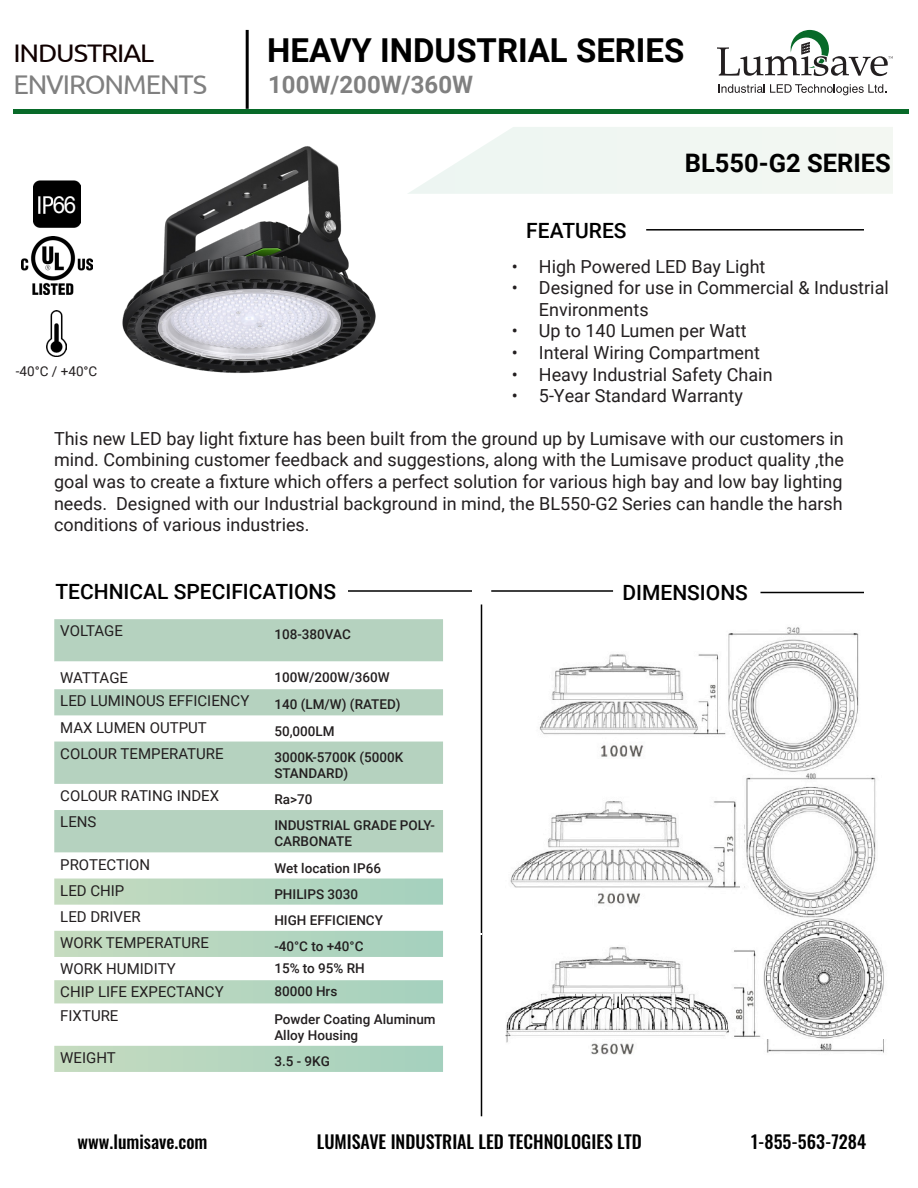
<style>
.page{position:relative;width:918px;height:1188px;background:#fff}
.page>*{position:absolute;margin:0;border:0;box-sizing:border-box;transform-origin:0 0}
.t1{font:700 33px "Roboto";color:#000}
.t2{font:27px "Ubuntu";letter-spacing:-.04em;color:#808080}
.t3{font:700 25.5px "Roboto";color:#000}
.t4{font:25.35px "Ubuntu";letter-spacing:-.04em;color:#100000;scale:1.06 1}
.t5{font:700 24px "Roboto";color:#808080}
.t6{font:23.4px "Arial";color:#fff;scale:.96 1}
.t7{font:500 21px "Roboto";color:#000}
.t8{font:18px/21.6px "Roboto";color:#231f20;text-align:justify}
.t9{font:18px "Oswald";color:#000}
.t10{font:15px "Roboto";color:#231f20}
.t11{font:500 13.5px/16.2px "Roboto";color:#231f20}
.t12{font:13.5px "Roboto";color:#231f20}
</style>
<div class="page">
<hr style="left:13px;top:109px;width:896px;height:4px;background:#086a29">
<svg style="left:717px;top:30px;width:176px;height:46px"></svg>
<svg style="left:718px;top:84px;width:168px;height:11px"></svg>
<hr style="left:246px;top:30px;width:3px;height:79px;background:#000">
<hr style="left:481px;top:604px;width:1px;height:512px;background:#000">
<hr style="left:348px;top:590px;width:124px;height:2px;background:#000">
<hr style="left:646px;top:229px;width:218px;height:2px;background:#000">
<hr style="left:760px;top:592px;width:104px;height:1px;background:#000">
<hr style="left:491px;top:590px;width:122px;height:2px;background:#000">
<svg style="left:408px;top:127px;width:485px;height:67px"></svg>
<div style="left:54px;top:619px;width:389px;height:43px;background:#b5d2bf"></div>
<svg style="left:54px;top:715px;width:389px;height:164px"></svg>
<div style="left:54px;top:689px;width:389px;height:26px;background:#b5d2bf"></div>
<div style="left:54px;top:742px;width:389px;height:42px;background:#b5d2bf"></div>
<div style="left:54px;top:810px;width:389px;height:42px;background:#b5d2bf"></div>
<svg style="left:54px;top:879px;width:389px;height:26px"></svg>
<svg style="left:54px;top:931px;width:389px;height:141px"></svg>
<img style="left:46px;top:310px;width:21px;height:46px">
<img style="left:33px;top:180px;width:48px;height:48px">
<img style="left:22px;top:237px;width:70px;height:57px">
<div style="left:53px;top:196px;width:24px;height:20px;background:#000"></div>
<img style="left:505px;top:627px;width:379px;height:428px">
<img style="left:122px;top:146px;width:254px;height:227px">
<h3 class="t4" style="left:13px;top:38px;width:134px">INDUSTRIAL</h3>
<h2 class="t2" style="left:13px;top:68px;width:195px">ENVIRONMENTS</h2>
<p class="t6" style="left:53px;top:190px;width:26px">66</p>
<p class="t12" style="left:16px;top:361px;width:83px">-40°C / +40°C</p>
<p class="t1" style="left:267px;top:27px;width:419px">HEAVY INDUSTRIAL SERIES</p>
<p class="t5" style="left:268px;top:68px;width:206px">100W/200W/360W</p>
<p class="t7" style="left:526px;top:216px;width:102px">FEATURES</p>
<p class="t3" style="left:685px;top:145px;width:208px">BL550-G2 SERIES</p>
<p class="t8" style="left:512px;top:255px;width:255px">• High Powered LED Bay Light</p>
<p class="t8" style="left:539px;top:276px;width:351px;text-indent:-27px">• Designed for use in Commercial &amp; Industrial<br>Environments</p>
<p class="t8" style="left:512px;top:320px;width:236px">• Up to 140 Lumen per Watt</p>
<p class="t8" style="left:512px;top:341px;width:250px">• Interal Wiring Compartment</p>
<p class="t8" style="left:512px;top:363px;width:262px">• Heavy Industrial Safety Chain</p>
<p class="t8" style="left:512px;top:384px;width:233px">• 5-Year Standard Warranty</p>
<p class="t8" style="left:54px;top:427px;width:791px">This new LED bay light fixture has been built from the ground up by Lumisave with our customers in mind. Combining customer feedback and suggestions, along with the Lumisave product quality ,the goal was to create a fixture which offers a perfect solution for various high bay and low bay lighting needs. Designed with our Industrial background in mind, the BL550-G2 Series can handle the harsh conditions of various industries.</p>
<p class="t7" style="left:56px;top:577px;width:282px">TECHNICAL SPECIFICATIONS</p>
<p class="t7" style="left:622px;top:578px;width:127px">DIMENSIONS</p>
<p class="t10" style="left:60px;top:621px;width:64px">VOLTAGE</p>
<p class="t11" style="left:274px;top:626px;width:78px">108-380VAC</p>
<p class="t10" style="left:60px;top:667px;width:69px">WATTAGE</p>
<p class="t11" style="left:274px;top:668px;width:117px">100W/200W/360W</p>
<p class="t10" style="left:60px;top:691px;width:191px">LED LUMINOUS EFFICIENCY</p>
<p class="t11" style="left:274px;top:696px;width:128px">140 (LM/W) (RATED)</p>
<p class="t10" style="left:60px;top:717px;width:148px">MAX LUMEN OUTPUT</p>
<p class="t11" style="left:274px;top:722px;width:62px">50,000LM</p>
<p class="t10" style="left:60px;top:743px;width:165px">COLOUR TEMPERATURE</p>
<p class="t11" style="left:274px;top:748px;width:130px">3000K-5700K (5000K<br>STANDARD)</p>
<p class="t10" style="left:60px;top:785px;width:160px">COLOUR RATING INDEX</p>
<p class="t11" style="left:274px;top:791px;width:40px">Ra&gt;70</p>
<p class="t10" style="left:60px;top:811px;width:38px">LENS</p>
<p class="t11" style="left:274px;top:817px;width:162px">INDUSTRIAL GRADE POLY-<br>CARBONATE</p>
<p class="t10" style="left:60px;top:854px;width:91px">PROTECTION</p>
<p class="t11" style="left:274px;top:859px;width:108px">Wet location IP66</p>
<p class="t10" style="left:60px;top:880px;width:66px">LED CHIP</p>
<p class="t11" style="left:274px;top:885px;width:85px">PHILIPS 3030</p>
<p class="t10" style="left:60px;top:906px;width:82px">LED DRIVER</p>
<p class="t11" style="left:274px;top:911px;width:110px">HIGH EFFICIENCY</p>
<p class="t10" style="left:60px;top:932px;width:150px">WORK TEMPERATURE</p>
<p class="t11" style="left:274px;top:938px;width:91px">-40°C to +40°C</p>
<p class="t10" style="left:60px;top:958px;width:117px">WORK HUMIDITY</p>
<p class="t11" style="left:274px;top:960px;width:92px">15% to 95% RH</p>
<p class="t10" style="left:60px;top:982px;width:165px">CHIP LIFE EXPECTANCY</p>
<p class="t11" style="left:274px;top:983px;width:65px">80000 Hrs</p>
<p class="t10" style="left:60px;top:1005px;width:60px">FIXTURE</p>
<p class="t11" style="left:274px;top:1010px;width:163px">Powder Coating Aluminum<br>Alloy Housing</p>
<p class="t10" style="left:60px;top:1047px;width:57px">WEIGHT</p>
<p class="t11" style="left:274px;top:1053px;width:57px">3.5 - 9KG</p>
<p class="t9" style="left:78px;top:1126px;width:131px">www.lumisave.com</p>
<p class="t9" style="left:317px;top:1126px;width:326px">LUMISAVE INDUSTRIAL LED TECHNOLOGIES LTD</p>
<p class="t9" style="left:751px;top:1126px;width:116px">1-855-563-7284</p>
</div>
